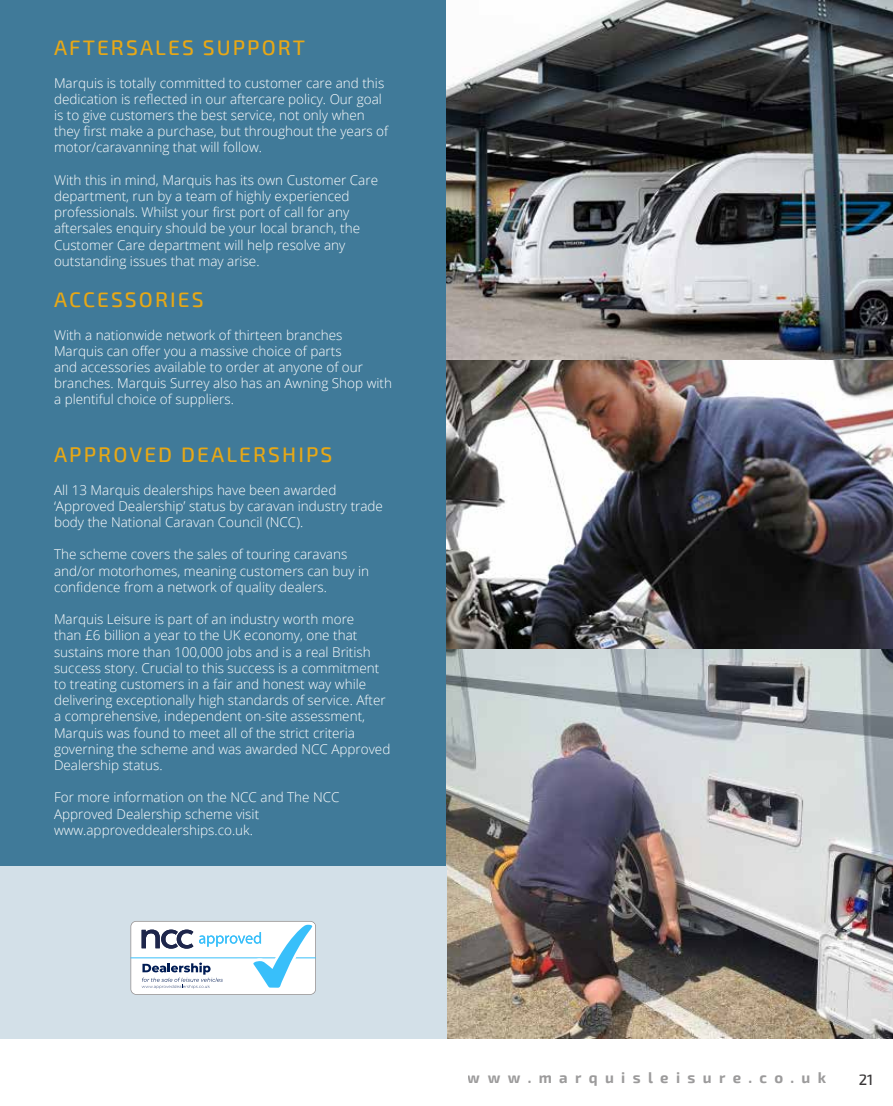
<style>
.page{position:relative;width:893px;height:1106px;background:#fff}
.page>*{position:absolute;margin:0;border:0;box-sizing:border-box;transform-origin:0 0}
.t1{font:500 21px "Exo 2";letter-spacing:.1em;color:#e8a815}
.t2{font:700 15px "Exo 2";letter-spacing:.49em;color:#383637}
.t3{font:500 15px "Exo 2";color:#383637}
.t4{font:300 13.5px/16.2px "Open Sans";color:#fff}
</style>
<div class="page">
<div style="left:0;top:0;width:446px;height:1038px;background:#407a99"></div>
<img style="left:446px;top:0;width:447px;height:649px">
<img style="left:446px;top:649px;width:447px;height:389px">
<div style="left:0;top:866px;width:446px;height:172px;background:#d3e0e8"></div>
<svg style="left:130px;top:921px;width:186px;height:73px;background:#d7e7f0"></svg>
<h1 class="t1" style="left:54px;top:35px;width:253px">AFTERSALES SUPPORT</h1>
<p class="t4" style="left:54px;top:74px;width:336px">Marquis is totally committed to customer care and this dedication is reflected in our aftercare policy. Our goal is to give customers the best service, not only when they first make a purchase, but throughout the years of motor/caravanning that will follow.</p>
<p class="t4" style="left:54px;top:171px;width:326px">With this in mind, Marquis has its own Customer Care department, run by a team of highly experienced professionals. Whilst your first port of call for any aftersales enquiry should be your local branch, the Customer Care department will help resolve any outstanding issues that may arise.</p>
<h1 class="t1" style="left:54px;top:287px;width:151px">ACCESSORIES</h1>
<p class="t4" style="left:54px;top:326px;width:340px">With a nationwide network of thirteen branches Marquis can offer you a massive choice of parts<br>and accessories available to order at anyone of our branches. Marquis Surrey also has an Awning Shop with a plentiful choice of suppliers.</p>
<h1 class="t1" style="left:54px;top:442px;width:280px">APPROVED DEALERSHIPS</h1>
<p class="t4" style="left:54px;top:481px;width:331px">All 13 Marquis dealerships have been awarded ‘Approved Dealership’ status by caravan industry trade body the National Caravan Council (NCC).</p>
<p class="t4" style="left:54px;top:546px;width:317px">The scheme covers the sales of touring caravans and/or motorhomes, meaning customers can buy in confidence from a network of quality dealers.</p>
<p class="t4" style="left:54px;top:611px;width:338px">Marquis Leisure is part of an industry worth more<br>than £6 billion a year to the UK economy, one that sustains more than 100,000 jobs and is a real British success story. Crucial to this success is a commitment to treating customers in a fair and honest way while delivering exceptionally high standards of service. After a comprehensive, independent on-site assessment, Marquis was found to meet all of the strict criteria governing the scheme and was awarded NCC Approved Dealership status.</p>
<p class="t4" style="left:54px;top:789px;width:287px">For more information on the NCC and The NCC<br>Approved Dealership scheme visit www.approveddealerships.co.uk.</p>
<p class="t2" style="left:468px;top:1069px;width:360px">www.marquisleisure.co.uk</p>
<p class="t3" style="left:859px;top:1070px;width:16px">21</p>
</div>
